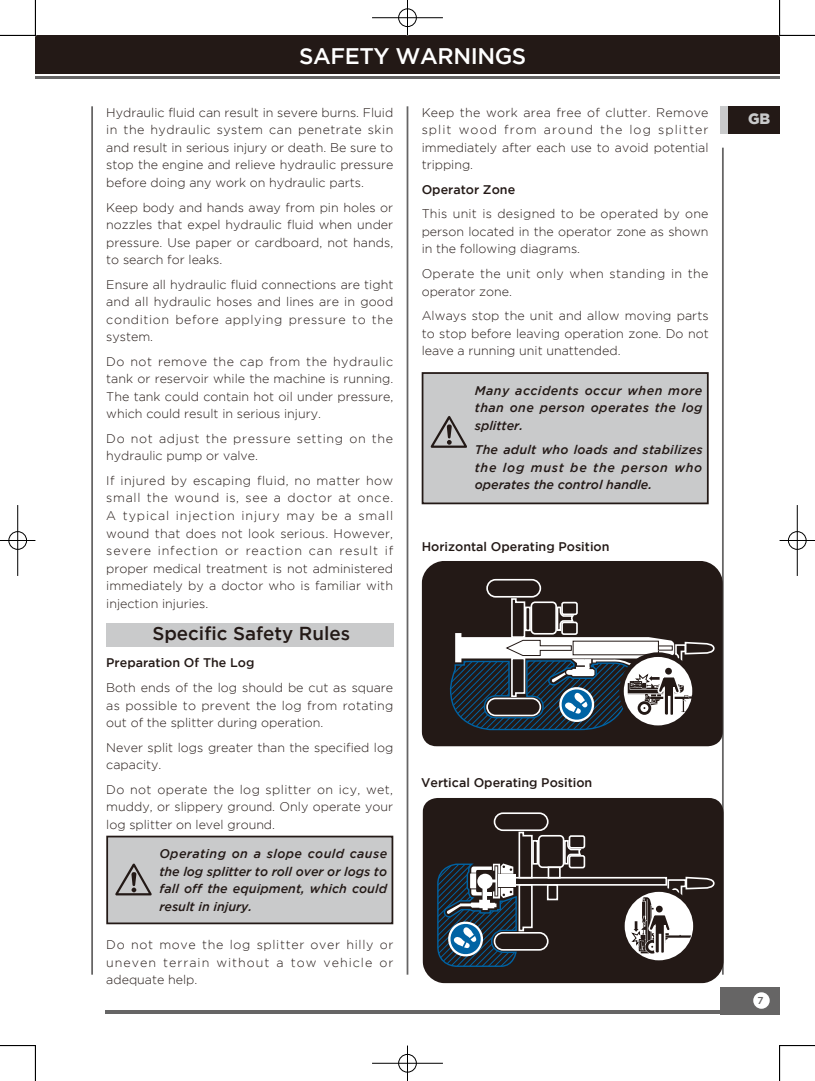
<style>
.page{position:relative;width:815px;height:1081px;background:#fff}
.page>*{position:absolute;margin:0;border:0;box-sizing:border-box;transform-origin:0 0}
.t1{font:500 22.5px "Gotham";letter-spacing:-.02em;color:#fff}
.t2{font:500 18.75px "Gotham";color:#231916}
.t3{font:900 15px "Gotham";color:#c9cacb}
.t4{font:300 12.5px/17.5px "Gotham";color:#231916;text-align:justify}
.t5{font:italic 500 12.5px/17.5px "Gotham";letter-spacing:.005em;color:#231916;text-align:justify}
.t6{font:500 12.5px "Gotham";color:#231916}
.t7{font:300 12.5px/17.5px "Gotham";letter-spacing:.05em;color:#231916}
.t8{font:300 12.5px/17.5px "Gotham";letter-spacing:.03em;color:#231916}
.t9{font:500 10px "Gotham";color:#666565}
</style>
<div class="page">
<div style="left:720px;top:987px;width:60px;height:27px;background:#666565"></div>
<hr style="left:105px;top:1010px;width:615px;height:4px;background:#666565">
<div style="left:753px;top:992px;width:17px;height:17px;background:#fff;border-radius:50%"></div>
<div style="left:720px;top:106px;width:60px;height:27px;background:#231916"></div>
<div style="left:720px;top:106px;width:8px;height:27px;background:#c9cacb"></div>
<hr style="left:722px;top:148px;width:2px;height:826px;background:#666565">
<hr style="left:407px;top:106px;width:1px;height:868px;background:#666565">
<hr style="left:91px;top:106px;width:2px;height:868px;background:#666565">
<div style="left:422px;top:561px;width:301px;height:185px;background:#231916"></div>
<div style="left:486px;top:579px;width:55px;height:18px;border:2px solid #fff;border-radius:9px"></div>
<svg style="left:449px;top:597px;width:266px;height:134px"></svg>
<div style="left:106px;top:623px;width:287px;height:24px;background:#c9cacb"></div>
<div style="left:106px;top:835px;width:287px;height:89px;background:#c9cacb;border:2px solid #231916"></div>
<div style="left:422px;top:372px;width:287px;height:132px;background:#c9cacb;border:2px solid #231916"></div>
<svg style="left:115px;top:863px;width:37px;height:32px"></svg>
<svg style="left:431px;top:416px;width:36px;height:32px"></svg>
<div style="left:423px;top:798px;width:301px;height:185px;background:#231916"></div>
<div style="left:494px;top:812px;width:55px;height:19px;border:2px solid #fff;border-radius:9px"></div>
<div style="left:494px;top:932px;width:55px;height:18px;border:2px solid #fff;border-radius:9px"></div>
<div style="left:538px;top:835px;width:26px;height:33px;border:2px solid #fff;border-radius:4px"></div>
<div style="left:569px;top:835px;width:16px;height:13px;border:2px solid #fff;border-radius:2px"></div>
<div style="left:569px;top:855px;width:16px;height:13px;border:2px solid #fff;border-radius:2px"></div>
<svg style="left:563px;top:839px;width:21px;height:26px"></svg>
<div style="left:532px;top:840px;width:6px;height:24px;border:2px solid #fff"></div>
<div style="left:514px;top:877px;width:153px;height:8px;border:2px solid #fff"></div>
<div style="left:548px;top:866px;width:13px;height:12px;border:2px solid #fff"></div>
<div style="left:547px;top:884px;width:11px;height:16px;border:2px solid #fff"></div>
<svg style="left:436px;top:831px;width:97px;height:136px;background:#424b52"></svg>
<svg style="left:622px;top:889px;width:73px;height:73px"></svg>
<div style="left:620px;top:887px;width:78px;height:78px;border:5px solid #231916;border-radius:50%"></div>
<svg style="left:631px;top:876px;width:84px;height:79px"></svg>
<div style="left:35px;top:35px;width:745px;height:39px;background:#231916"></div>
<hr style="left:35px;top:77px;width:745px;height:2px;background:#666565">
<hr style="left:0;top:35px;width:35px;height:1px;background:#000">
<hr style="left:780px;top:35px;width:35px;height:1px;background:#000">
<hr style="left:0;top:1045px;width:35px;height:1px;background:#000">
<hr style="left:780px;top:1045px;width:35px;height:1px;background:#000">
<hr style="left:35px;top:0;width:1px;height:35px;background:#000">
<hr style="left:35px;top:1045px;width:1px;height:36px;background:#000">
<hr style="left:779px;top:0;width:1px;height:35px;background:#000">
<hr style="left:779px;top:1045px;width:1px;height:36px;background:#000">
<div style="left:398px;top:8px;width:19px;height:19px;border:2px solid #fff;border-radius:50%"></div>
<hr style="left:372px;top:17px;width:71px;height:2px;background:#fff">
<div style="left:398px;top:9px;width:19px;height:18px;border:1px solid #000;border-radius:50%"></div>
<hr style="left:372px;top:18px;width:71px;height:1px;background:#000">
<hr style="left:407px;top:0;width:1px;height:35px;background:#000">
<div style="left:398px;top:1053px;width:19px;height:20px;border:2px solid #fff;border-radius:50%"></div>
<hr style="left:372px;top:1062px;width:71px;height:2px;background:#fff">
<div style="left:398px;top:1054px;width:19px;height:18px;border:1px solid #000;border-radius:50%"></div>
<hr style="left:372px;top:1063px;width:71px;height:1px;background:#000">
<hr style="left:407px;top:1045px;width:1px;height:36px;background:#000">
<div style="left:8px;top:531px;width:19px;height:19px;border:2px solid #fff;border-radius:50%"></div>
<hr style="left:0;top:539px;width:35px;height:2px;background:#fff">
<hr style="left:17px;top:505px;width:2px;height:71px;background:#fff">
<div style="left:9px;top:531px;width:18px;height:18px;border:1px solid #000;border-radius:50%"></div>
<hr style="left:0;top:540px;width:35px;height:1px;background:#000">
<hr style="left:18px;top:505px;width:1px;height:71px;background:#000">
<div style="left:787px;top:531px;width:20px;height:19px;border:2px solid #fff;border-radius:50%"></div>
<hr style="left:780px;top:539px;width:35px;height:2px;background:#fff">
<hr style="left:796px;top:505px;width:2px;height:71px;background:#fff">
<div style="left:788px;top:531px;width:18px;height:18px;border:1px solid #000;border-radius:50%"></div>
<hr style="left:780px;top:540px;width:35px;height:1px;background:#000">
<hr style="left:797px;top:505px;width:1px;height:71px;background:#000">
<h1 class="t1" style="left:299px;top:43px;width:229px">SAFETY WARNINGS</h1>
<p class="t4" style="left:106px;top:104px;width:289px">Hydraulic fluid can result in severe burns. Fluid in the hydraulic system can penetrate skin and result in serious injury or death. Be sure to stop the engine and relieve hydraulic pressure before doing any work on hydraulic parts.</p>
<p class="t4" style="left:106px;top:198px;width:288px">Keep body and hands away from pin holes or nozzles that expel hydraulic fluid when under pressure. Use paper or cardboard, not hands, to search for leaks.</p>
<p class="t4" style="left:106px;top:275px;width:289px">Ensure all hydraulic fluid connections are tight and all hydraulic hoses and lines are in good condition before applying pressure to the system.</p>
<p class="t4" style="left:106px;top:352px;width:289px">Do not remove the cap from the hydraulic tank or reservoir while the machine is running.<br>The tank could contain hot oil under pressure, which could result in serious injury.</p>
<p class="t7" style="left:106px;top:429px;width:288px">Do not adjust the pressure setting on the hydraulic pump or valve.</p>
<p class="t4" style="left:106px;top:472px;width:289px">If injured by escaping fluid, no matter how small the wound is, see a doctor at once.<br>A typical injection injury may be a small wound that does not look serious. However, severe infection or reaction can result if proper medical treatment is not administered immediately by a doctor who is familiar with injection injuries.</p>
<h2 class="t2" style="left:152px;top:623px;width:199px">Specific Safety Rules</h2>
<p class="t6" style="left:106px;top:656px;width:150px">Preparation Of The Log</p>
<p class="t4" style="left:106px;top:679px;width:289px">Both ends of the log should be cut as square as possible to prevent the log from rotating out of the splitter during operation.</p>
<p class="t4" style="left:106px;top:738px;width:288px">Never split logs greater than the specified log capacity.</p>
<p class="t4" style="left:106px;top:780px;width:288px">Do not operate the log splitter on icy, wet, muddy, or slippery ground. Only operate your log splitter on level ground.</p>
<p class="t5" style="left:159px;top:845px;width:229px">Operating on a slope could cause the log splitter to roll over or logs to fall off the equipment, which could result in injury.</p>
<p class="t4" style="left:106px;top:936px;width:289px">Do not move the log splitter over hilly or uneven terrain without a tow vehicle or adequate help.</p>
<p class="t4" style="left:422px;top:103px;width:288px">Keep the work area free of clutter. Remove split wood from around the log splitter immediately after each use to avoid potential tripping.</p>
<p class="t6" style="left:422px;top:182px;width:95px">Operator Zone</p>
<p class="t4" style="left:422px;top:205px;width:288px">This unit is designed to be operated by one person located in the operator zone as shown in the following diagrams.</p>
<p class="t8" style="left:422px;top:265px;width:288px">Operate the unit only when standing in the operator zone.</p>
<p class="t4" style="left:422px;top:307px;width:289px">Always stop the unit and allow moving parts to stop before leaving operation zone. Do not leave a running unit unattended.</p>
<p class="t5" style="left:475px;top:381px;width:229px">Many accidents occur when more than one person operates the log splitter.</p>
<p class="t5" style="left:475px;top:441px;width:229px">The adult who loads and stabilizes the log must be the person who operates the control handle.</p>
<p class="t6" style="left:422px;top:539px;width:189px">Horizontal Operating Position</p>
<p class="t6" style="left:421px;top:775px;width:173px">Vertical Operating Position</p>
<p class="t3" style="left:748px;top:110px;width:24px">GB</p>
<p class="t9" style="left:758px;top:994px;width:8px">7</p>
</div>
